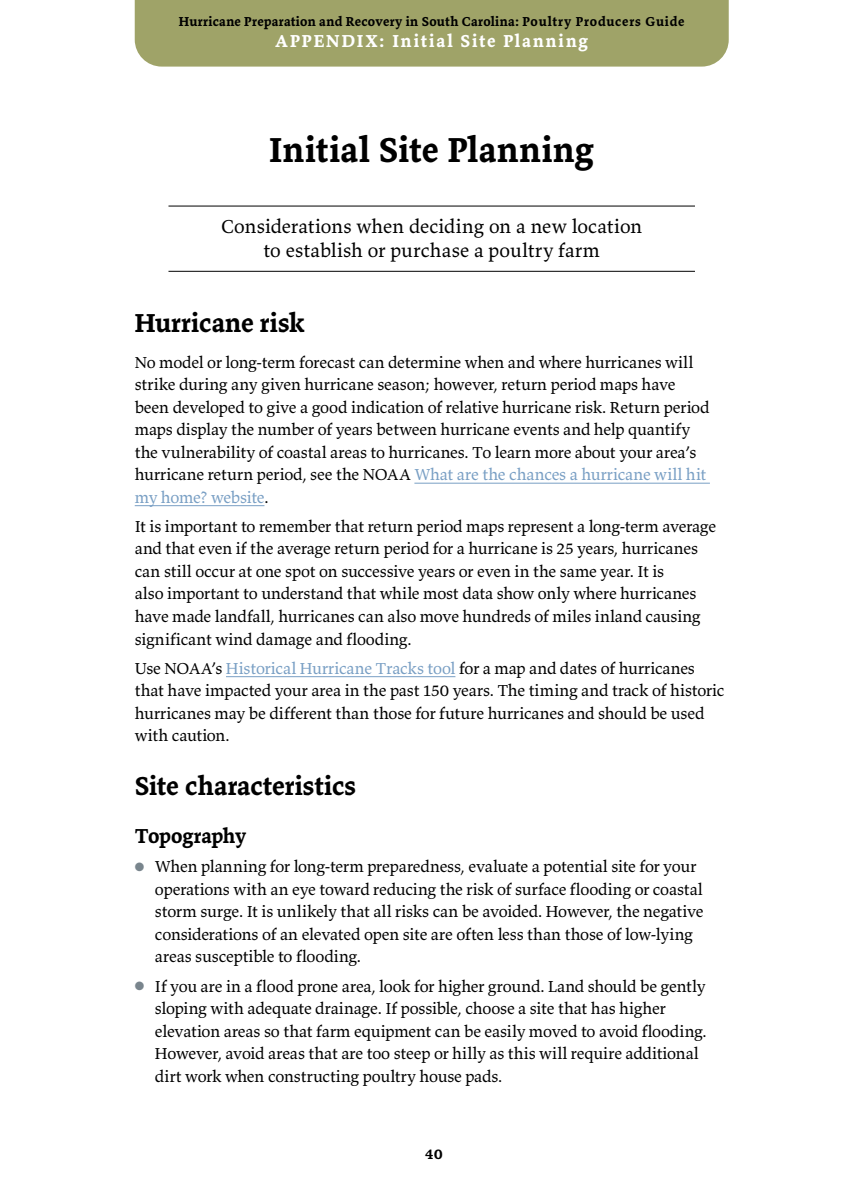
<style>
.page{position:relative;width:864px;height:1188px;background:#fff}
.page>*{position:absolute;margin:0;border:0;box-sizing:border-box;transform-origin:0 0}
.t1{font:700 36px "Valkyrie T3";letter-spacing:.01em;color:#000}
.t2{font:700 27px "Valkyrie T3";color:#000}
.t3{font:700 21px "Valkyrie T3";letter-spacing:-.01em;color:#000}
.t4{font:19.5px/24px "Valkyrie T3";letter-spacing:.005em;color:#000;text-align:center}
.t5{font:700 18px "Valkyrie T3";letter-spacing:.105em;color:#fff}
.t6{font:16.5px/22.5px "Valkyrie T3";letter-spacing:-.01em;color:#000}
.t7{font:700 15px "Valkyrie T3";color:#000}
.t8{font:700 13.5px "Valkyrie T3";letter-spacing:.03em;color:#000}
.s1{color:#799fc4}
.s2{color:#79858d}
</style>
<div class="page">
<div style="left:135px;top:0;width:594px;height:67px;background:#9fa368"></div>
<hr style="left:168px;top:206px;width:527px;height:1px;background:#000">
<hr style="left:168px;top:271px;width:527px;height:1px;background:#000">
<hr style="left:414px;top:483px;width:296px;height:1px;background:#799fc4">
<hr style="left:135px;top:505px;width:129px;height:1px;background:#799fc4">
<hr style="left:226px;top:676px;width:229px;height:1px;background:#799fc4">
<p class="t8" style="left:179px;top:13px;width:507px">Hurricane Preparation and Recovery in South Carolina: Poultry Producers Guide</p>
<p class="t5" style="left:275px;top:30px;width:314px">APPENDIX: Initial Site Planning</p>
<h1 class="t1" style="left:269px;top:127px;width:326px">Initial Site Planning</h1>
<p class="t4" style="left:221px;top:214px;width:423px">Considerations when deciding on a new location to establish or purchase a poultry farm</p>
<h2 class="t2" style="left:135px;top:306px;width:172px">Hurricane risk</h2>
<p class="t6" style="left:135px;top:350px;width:576px">No model or long-term forecast can determine when and where hurricanes will strike during any given hurricane season; however, return period maps have been developed to give a good indication of relative hurricane risk. Return period maps display the number of years between hurricane events and help quantify the vulnerability of coastal areas to hurricanes. To learn more about your area’s hurricane return period, see the NOAA <span class="s1">What are the chances a hurricane will hit my home? website</span>.</p>
<p class="t6" style="left:135px;top:515px;width:583px">It is important to remember that return period maps represent a long-term average and that even if the average return period for a hurricane is 25 years, hurricanes can still occur at one spot on successive years or even in the same year. It is<br>also important to understand that while most data show only where hurricanes have made landfall, hurricanes can also move hundreds of miles inland causing significant wind damage and flooding.</p>
<p class="t6" style="left:135px;top:656px;width:591px">Use NOAA’s <span class="s1">Historical Hurricane Tracks tool</span> for a map and dates of hurricanes that have impacted your area in the past 150 years. The timing and track of historic hurricanes may be different than those for future hurricanes and should be used with caution.</p>
<h2 class="t2" style="left:135px;top:769px;width:223px">Site characteristics</h2>
<p class="t3" style="left:135px;top:823px;width:113px">Topography</p>
<p class="t6" style="left:155px;top:855px;width:550px;text-indent:-20px"><span class="s2">●</span> When planning for long-term preparedness, evaluate a potential site for your operations with an eye toward reducing the risk of surface flooding or coastal storm surge. It is unlikely that all risks can be avoided. However, the negative considerations of an elevated open site are often less than those of low-lying areas susceptible to flooding.</p>
<p class="t6" style="left:155px;top:974px;width:553px;text-indent:-20px"><span class="s2">●</span> If you are in a flood prone area, look for higher ground. Land should be gently sloping with adequate drainage. If possible, choose a site that has higher elevation areas so that farm equipment can be easily moved to avoid flooding.<br>However, avoid areas that are too steep or hilly as this will require additional dirt work when constructing poultry house pads.</p>
<p class="t7" style="left:425px;top:1144px;width:20px">40</p>
</div>
